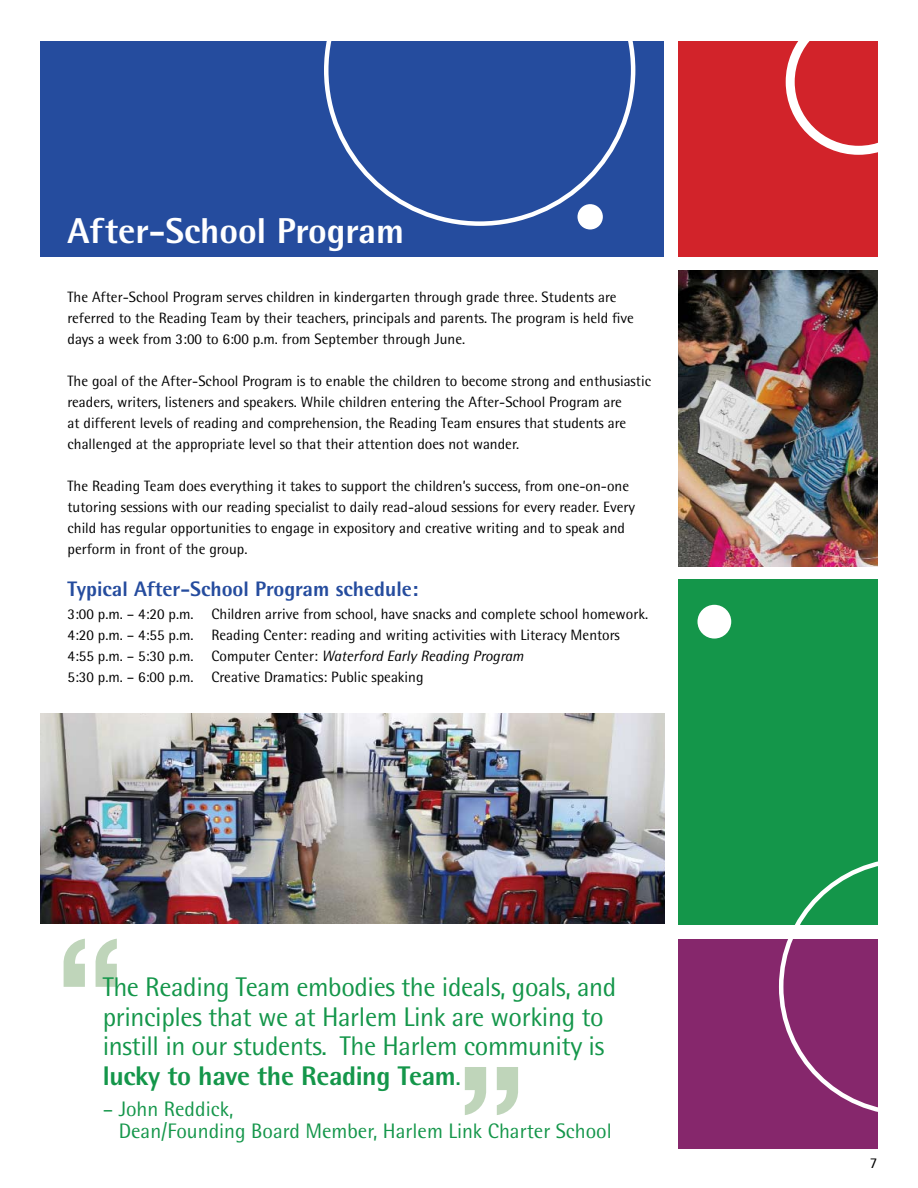
<style>
.page{position:relative;width:918px;height:1188px;background:#fff}
.page>*{position:absolute;margin:0;border:0;box-sizing:border-box;transform-origin:0 0}
.t1{font:700 150px "Helvetica Neue";color:#bfd5ba}
.t2{font:800 36px "Rotis Semi Sans";color:#fff}
.t3{font:27px/30px "Rotis Semi Sans";letter-spacing:-.015em;color:#14964a}
.t4{font:21px/22.5px "Rotis Semi Sans";color:#14964a}
.t5{font:800 21px "Rotis Semi Sans";color:#254c9e}
.t6{font:15px/21px "Rotis Semi Sans";color:#000}
.t7{font:15px "Rotis Semi Sans";color:#000}
.s1{font-style:italic}
.s2{font-weight:800}
</style>
<div class="page">
<div style="left:40px;top:41px;width:624px;height:216px;background:#254c9e"></div>
<div style="left:678px;top:41px;width:200px;height:216px;background:#d2232a"></div>
<img style="left:40px;top:714px;width:625px;height:209px">
<img style="left:678px;top:270px;width:200px;height:297px">
<svg style="left:324px;top:41px;width:311px;height:185px"></svg>
<div style="left:678px;top:579px;width:200px;height:346px;background:#14964a"></div>
<div style="left:678px;top:939px;width:200px;height:209px;background:#86276c"></div>
<svg style="left:779px;top:861px;width:99px;height:251px"></svg>
<div style="left:698px;top:605px;width:33px;height:34px;background:#fff;border-radius:50%"></div>
<svg style="left:786px;top:41px;width:92px;height:114px"></svg>
<div style="left:578px;top:204px;width:25px;height:26px;background:#fff;border-radius:50%"></div>
<h2 class="t2" style="left:68px;top:208px;width:338px">After-School Program</h2>
<p class="t6" style="left:68px;top:286px;width:568px">The After-School Program serves children in kindergarten through grade three. Students are referred to the Reading Team by their teachers, principals and parents. The program is held five days a week from 3:00 to 6:00 p.m. from September through June.</p>
<p class="t6" style="left:68px;top:370px;width:585px">The goal of the After-School Program is to enable the children to become strong and enthusiastic readers, writers, listeners and speakers. While children entering the After-School Program are<br>at different levels of reading and comprehension, the Reading Team ensures that students are challenged at the appropriate level so that their attention does not wander.</p>
<p class="t6" style="left:68px;top:475px;width:569px">The Reading Team does everything it takes to support the children’s success, from one-on-one tutoring sessions with our reading specialist to daily read-aloud sessions for every reader. Every child has regular opportunities to engage in expository and creative writing and to speak and perform in front of the group.</p>
<h3 class="t5" style="left:68px;top:575px;width:352px">Typical After-School Program schedule:</h3>
<p class="t6" style="left:68px;top:604px;width:582px">3:00 p.m. – 4:20 p.m. Children arrive from school, have snacks and complete school homework.<br>4:20 p.m. – 4:55 p.m. Reading Center: reading and writing activities with Literacy Mentors 4:55 p.m. – 5:30 p.m. Computer Center: <span class="s1">Waterford Early Reading Program<br></span>5:30 p.m. – 6:00 p.m. Creative Dramatics: Public speaking</p>
<h1 class="t1" style="left:56px;top:900px;width:71px">“</h1>
<h3 class="t3" style="left:103px;top:971px;width:515px">The Reading Team embodies the ideals, goals, and principles that we at Harlem Link are working to instill in our students. The Harlem community is <span class="s2">lucky to have the Reading Team</span>.</h3>
<h3 class="t4" style="left:119px;top:1097px;width:495px;text-indent:-16px">– John Reddick,<br>Dean/Founding Board Member, Harlem Link Charter School</h3>
<h1 class="t1" style="left:457px;top:1028px;width:71px">”</h1>
<p class="t7" style="left:870px;top:1154px;width:9px">7</p>
</div>
